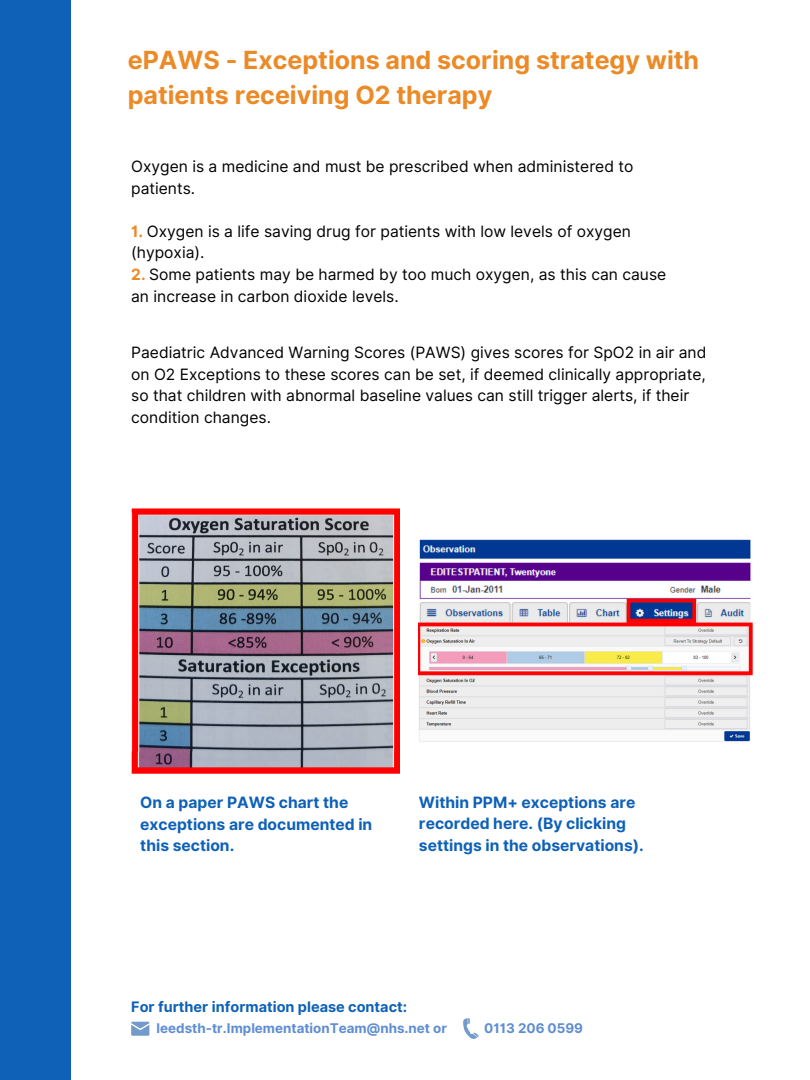
<style>
.page{position:relative;width:810px;height:1080px;background:#fff}
.page>*{position:absolute;margin:0;border:0;box-sizing:border-box;transform-origin:0 0}
.t1{font:700 25px/34.7px "Inter";color:#eb8a26}
.t2{font:15.62px/21.6px "Inter";color:#000}
.t3{font:700 15.62px/21.6px "Inter";color:#0e61b7}
.t4{font:700 14.5px "Inter";color:#0e61b7}
.t5{font:700 13.38px "Inter";color:#5e8dd1}
.s1{font-weight:700;color:#eb8a26}
</style>
<div class="page">
<div style="left:0;top:0;width:70px;height:1080px;background:#0e61b7"></div>
<svg style="left:131px;top:1022px;width:18px;height:14px"></svg>
<svg style="left:463px;top:1018px;width:16px;height:21px"></svg>
<img style="left:131px;top:509px;width:269px;height:265px">
<img style="left:419px;top:540px;width:334px;height:202px">
<p class="t1" style="left:128px;top:43px;width:573px">ePAWS - Exceptions and scoring strategy with patients receiving O2 therapy</p>
<p class="t2" style="left:131px;top:156px;width:504px">Oxygen is a medicine and must be prescribed when administered to patients.</p>
<p class="t2" style="left:131px;top:220px;width:501px"><span class="s1">1.</span> Oxygen is a life saving drug for patients with low levels of oxygen (hypoxia).</p>
<p class="t2" style="left:131px;top:264px;width:537px"><span class="s1">2.</span> Some patients may be harmed by too much oxygen, as this can cause an increase in carbon dioxide levels.</p>
<p class="t2" style="left:131px;top:342px;width:577px">Paediatric Advanced Warning Scores (PAWS) gives scores for SpO2 in air and on O2 Exceptions to these scores can be set, if deemed clinically appropriate, so that children with abnormal baseline values can still trigger alerts, if their condition changes.</p>
<p class="t3" style="left:140px;top:791px;width:234px">On a paper PAWS chart the exceptions are documented in this section.</p>
<p class="t3" style="left:419px;top:791px;width:226px">Within PPM+ exceptions are recorded here. (By clicking settings in the observations).</p>
<p class="t4" style="left:131px;top:998px;width:277px">For further information please contact:</p>
<p class="t5" style="left:157px;top:1020px;width:292px">leedsth-tr.ImplementationTeam@nhs.net or</p>
<p class="t5" style="left:484px;top:1020px;width:100px">0113 206 0599</p>
</div>
